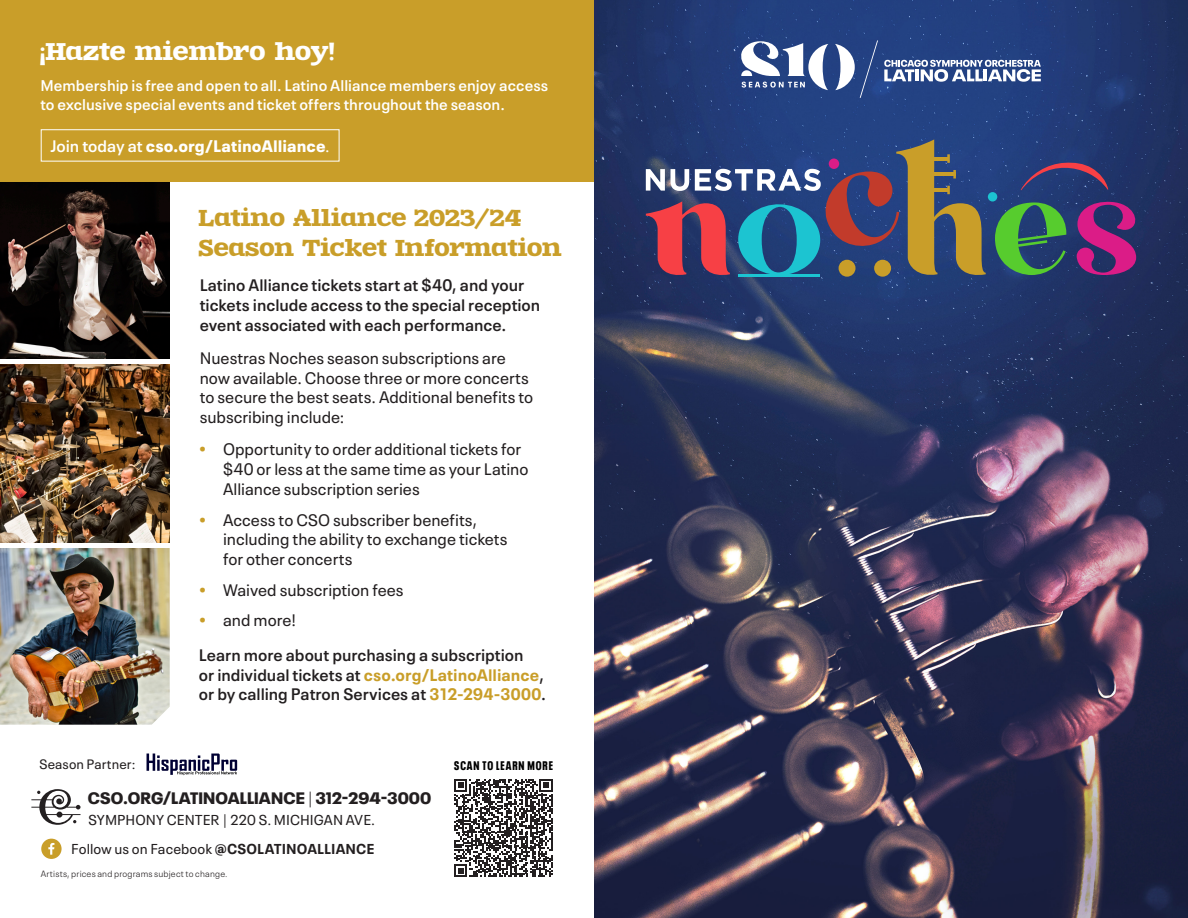
<style>
.page{position:relative;width:1188px;height:918px;background:#fff}
.page>*{position:absolute;margin:0;border:0;box-sizing:border-box;transform-origin:0 0}
.t1{font:23.4px "Zantroke";letter-spacing:-.01em;color:#fff}
.t2{font:22.35px/30px "Zantroke";letter-spacing:-.005em;color:#c99e29}
.t3{font:16.5px/19.8px "Neue Plak Text";color:#231f20}
.t4{font:600 16.5px/19.8px "Neue Plak Text";color:#231f20}
.t5{font:900 16.5px "Neue Plak";letter-spacing:.005em;color:#231f20}
.t6{font:900 16.5px "Neue Plak Text";letter-spacing:.005em;color:#fff}
.t7{font:600 15.3px/18.5px "Neue Plak Text";color:#fff}
.t8{font:14.25px "Neue Plak Text";letter-spacing:.005em;color:#231f20}
.t9{font:13.5px "Neue Plak Text";letter-spacing:.01em;color:#231f20}
.t10{font:900 condensed 12.45px "Neue Plak";letter-spacing:.075em;color:#000}
.t11{font:300 9px "Neue Plak Text";letter-spacing:.02em;color:#231f20}
.s1{font-weight:600}
.s2{font-weight:400}
.s3{font-weight:900;color:#c99e29}
.s4{font-weight:700;color:#c99e29}
.s5{font-weight:300}
.s6{font-weight:700}
</style>
<div class="page">
<img style="left:0;top:182px;width:170px;height:177px">
<div style="left:0;top:0;width:594px;height:182px;background:#c99e29"></div>
<img style="left:594px;top:0;width:594px;height:918px">
<svg style="left:454px;top:779px;width:98px;height:98px"></svg>
<img style="left:0;top:365px;width:170px;height:177px">
<img style="left:0;top:548px;width:170px;height:177px">
<img style="left:147px;top:754px;width:90px;height:21px">
<img style="left:177px;top:771px;width:60px;height:3px">
<svg style="left:1077px;top:201px;width:63px;height:74px;background:#7c2775"></svg>
<svg style="left:995px;top:202px;width:71px;height:73px;background:#397c53"></svg>
<svg style="left:646px;top:139px;width:340px;height:139px;background:#585971"></svg>
<div style="left:988px;top:192px;width:9px;height:10px;background:#1cc4d1;border-radius:50%"></div>
<svg style="left:1021px;top:162px;width:87px;height:28px;background:#463b6c"></svg>
<svg style="left:884px;top:60px;width:157px;height:22px"></svg>
<svg style="left:740px;top:40px;width:138px;height:58px"></svg>
<div style="left:41px;top:129px;width:298px;height:33px;border:1px solid #fff"></div>
<div style="left:41px;top:839px;width:21px;height:20px;background:#c99e29;border-radius:50%"></div>
<svg style="left:48px;top:843px;width:6px;height:12px"></svg>
<svg style="left:31px;top:789px;width:50px;height:36px"></svg>
<p class="t1" style="left:41px;top:36px;width:296px">¡Hazte miembro hoy!</p>
<p class="t7" style="left:40px;top:75px;width:509px">Membership is free and open to all. Latino Alliance members enjoy access to exclusive special events and ticket offers throughout the season.</p>
<p class="t6" style="left:50px;top:132px;width:281px"><span class="s1">Join today at</span> cso.org/LatinoAlliance<span class="s2">.</span></p>
<p class="t2" style="left:199px;top:202px;width:365px">Latino Alliance 2023/24<br>Season Ticket Information</p>
<p class="t4" style="left:200px;top:274px;width:342px">Latino Alliance tickets start at $40, and your tickets include access to the special reception event associated with each performance.</p>
<p class="t3" style="left:200px;top:346px;width:335px">Nuestras Noches season subscriptions are now available. Choose three or more concerts to secure the best seats. Additional benefits to subscribing include:</p>
<p class="t3" style="left:223px;top:438px;width:307px;text-indent:-24px"><span class="s3">•</span> Opportunity to order additional tickets for $40 or less at the same time as your Latino<br>Alliance subscription series</p>
<p class="t3" style="left:223px;top:508px;width:286px;text-indent:-24px"><span class="s3">•</span> Access to CSO subscriber benefits, including the ability to exchange tickets for other concerts</p>
<p class="t3" style="left:199px;top:578px;width:206px"><span class="s3">•</span> Waived subscription fees</p>
<p class="t3" style="left:199px;top:609px;width:99px"><span class="s3">•</span> and more!</p>
<p class="t9" style="left:39px;top:754px;width:98px">Season Partner:</p>
<p class="t4" style="left:199px;top:643px;width:348px">Learn more about purchasing a subscription<br>or individual tickets at <span class="s4">cso.org/LatinoAlliance</span>, or by calling Patron Services at <span class="s4">312-294-3000</span>.</p>
<p class="t10" style="left:454px;top:756px;width:100px">SCAN TO LEARN MORE</p>
<p class="t5" style="left:88px;top:785px;width:345px">CSO.ORG/LATINOALLIANCE <span class="s5">|</span> 312-294-3000</p>
<p class="t8" style="left:89px;top:808px;width:288px">SYMPHONY CENTER <span class="s5">|</span> 220 S. MICHIGAN AVE.</p>
<p class="t8" style="left:71px;top:837px;width:305px">Follow us on Facebook <span class="s6">@CSOLATINOALLIANCE</span></p>
<p class="t11" style="left:41px;top:867px;width:188px">Artists, prices and programs subject to change.</p>
</div>
